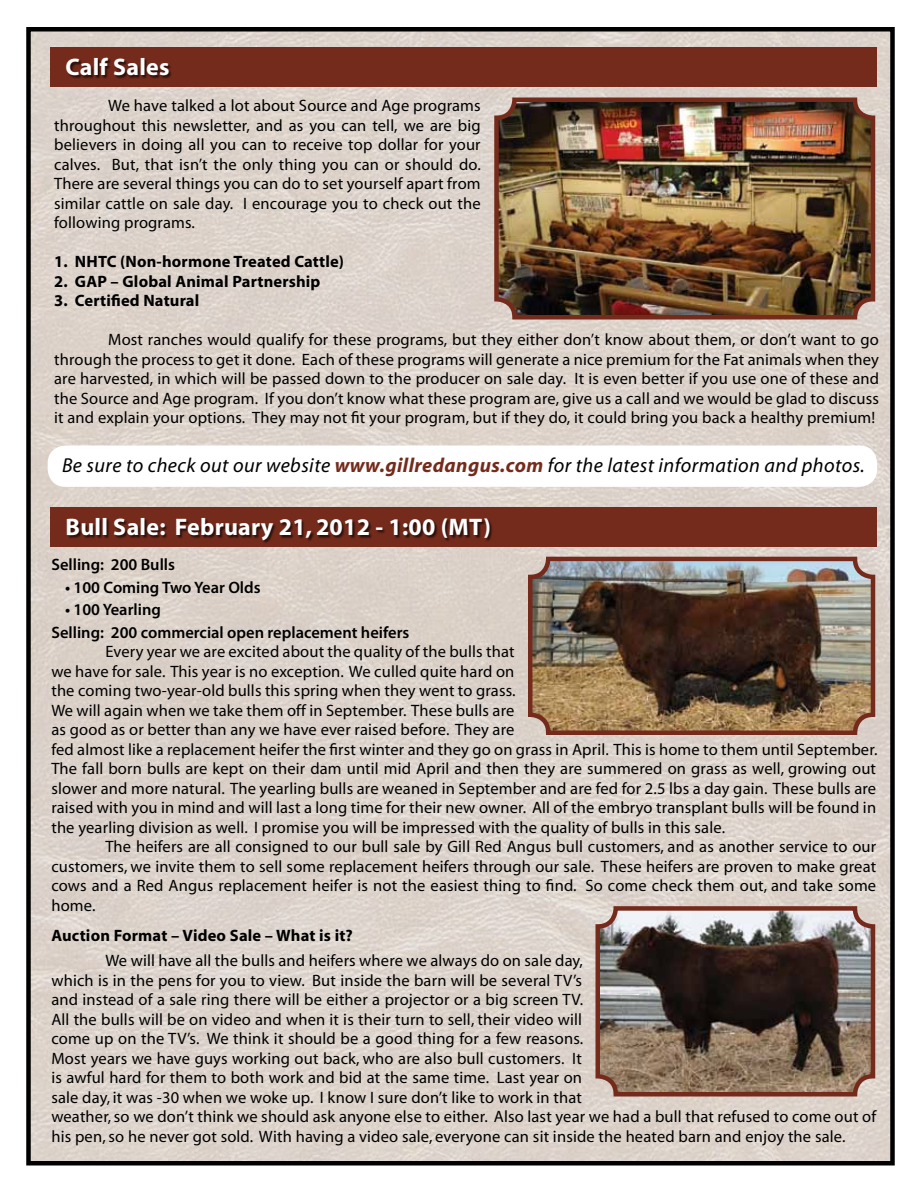
<style>
.page{position:relative;width:918px;height:1188px;background:#fff}
.page>*{position:absolute;margin:0;border:0;box-sizing:border-box;transform-origin:0 0}
.t1{font:700 24px "Myriad";letter-spacing:.01em;color:#fff}
.t2{font:italic 20.25px "Myriad";letter-spacing:.02em;color:#000}
.t3{font:16.5px/19.5px "Myriad";letter-spacing:.01em;color:#000}
.t4{font:16.5px/19.5px "Myriad Pro";letter-spacing:.01em;color:#000;text-align:justify}
.t5{font:600 16.5px/22.5px "Myriad Pro";color:#000}
.t6{font:700 16.5px "Myriad Pro";letter-spacing:.01em;color:#000}
.t7{font:700 16.5px "Myriad";letter-spacing:.01em;color:#000}
.s1{font-weight:700;color:#752b1c}
</style>
<div class="page">
<img style="left:31px;top:32px;width:859px;height:1129px">
<div style="left:48px;top:446px;width:829px;height:41px;background:#fff;border-radius:18px"></div>
<div style="left:50px;top:47px;width:827px;height:40px;background:#752b1c"></div>
<div style="left:67px;top:59px;width:106px;height:20px;background:#000;opacity:.65"></div>
<img style="left:530px;top:559px;width:343px;height:174px">
<div style="left:528px;top:557px;width:347px;height:178px;border:4px solid #752b1c;border-radius:18px"></div>
<img style="left:497px;top:100px;width:376px;height:217px">
<div style="left:494px;top:98px;width:381px;height:222px;border:4px solid #752b1c;border-radius:18px"></div>
<div style="left:50px;top:507px;width:827px;height:40px;background:#752b1c"></div>
<div style="left:68px;top:518px;width:426px;height:26px;background:#000;opacity:.65"></div>
<img style="left:598px;top:908px;width:275px;height:186px">
<div style="left:596px;top:906px;width:279px;height:190px;border:4px solid #752b1c;border-radius:18px"></div>
<div style="left:26px;top:27px;width:869px;height:1139px;border:4px solid #000"></div>
<h1 class="t1" style="left:66px;top:55px;width:105px">Calf Sales</h1>
<p class="t4" style="left:54px;top:96px;width:428px;text-indent:54px">We have talked a lot about Source and Age programs throughout this newsletter, and as you can tell, we are big believers in doing all you can to receive top dollar for your calves. But, that isn’t the only thing you can or should do.<br>There are several things you can do to set yourself apart from similar cattle on sale day. I encourage you to check out the following programs.</p>
<p class="t6" style="left:54px;top:251px;width:291px">1. NHTC (Non-hormone Treated Cattle)</p>
<p class="t6" style="left:54px;top:271px;width:268px">2. GAP – Global Animal Partnership</p>
<p class="t6" style="left:54px;top:290px;width:147px">3. Certified Natural</p>
<p class="t4" style="left:54px;top:330px;width:826px;text-indent:54px">Most ranches would qualify for these programs, but they either don’t know about them, or don’t want to go through the process to get it done. Each of these programs will generate a nice premium for the Fat animals when they are harvested, in which will be passed down to the producer on sale day. It is even better if you use one of these and the Source and Age program. If you don’t know what these program are, give us a call and we would be glad to discuss it and explain your options. They may not fit your program, but if they do, it could bring you back a healthy premium!</p>
<p class="t2" style="left:62px;top:455px;width:804px">Be sure to check out our website <span class="s1">www.gillredangus.com</span> for the latest information and photos.</p>
<h1 class="t1" style="left:66px;top:515px;width:427px">Bull Sale: February 21, 2012 - 1:00 (MT)</h1>
<p class="t5" style="left:51px;top:553px;width:125px">Selling: 200 Bulls</p>
<p class="t5" style="left:65px;top:575px;width:197px">• 100 Coming Two Year Olds</p>
<p class="t5" style="left:51px;top:598px;width:360px;text-indent:14px">• 100 Yearling<br>Selling: 200 commercial open replacement heifers</p>
<p class="t3" style="left:51px;top:642px;width:828px;text-indent:54px">Every year we are excited about the quality of the bulls that<br>we have for sale. This year is no exception. We culled quite hard on<br>the coming two-year-old bulls this spring when they went to grass.<br>We will again when we take them off in September. These bulls are<br>as good as or better than any we have ever raised before. They are<br>fed almost like a replacement heifer the first winter and they go on grass in April. This is home to them until September.<br>The fall born bulls are kept on their dam until mid April and then they are summered on grass as well, growing out slower and more natural. The yearling bulls are weaned in September and are fed for 2.5 lbs a day gain. These bulls are raised with you in mind and will last a long time for their new owner. All of the embryo transplant bulls will be found in the yearling division as well. I promise you will be impressed with the quality of bulls in this sale.</p>
<p class="t3" style="left:51px;top:838px;width:826px;text-align:justify;text-indent:54px">The heifers are all consigned to our bull sale by Gill Red Angus bull customers, and as another service to our customers, we invite them to sell some replacement heifers through our sale. These heifers are proven to make great cows and a Red Angus replacement heifer is not the easiest thing to find. So come check them out, and take some home.</p>
<p class="t7" style="left:51px;top:927px;width:303px">Auction Format – Video Sale – What is it?</p>
<p class="t3" style="left:51px;top:952px;width:826px;text-indent:54px">We will have all the bulls and heifers where we always do on sale day,<br>which is in the pens for you to view. But inside the barn will be several TV’s<br>and instead of a sale ring there will be either a projector or a big screen TV.<br>All the bulls will be on video and when it is their turn to sell, their video will<br>come up on the TV’s. We think it should be a good thing for a few reasons.<br>Most years we have guys working out back, who are also bull customers. It<br>is awful hard for them to both work and bid at the same time. Last year on<br>sale day, it was -30 when we woke up. I know I sure don’t like to work in that<br>weather, so we don’t think we should ask anyone else to either. Also last year we had a bull that refused to come out of his pen, so he never got sold. With having a video sale, everyone can sit inside the heated barn and enjoy the sale.</p>
</div>
